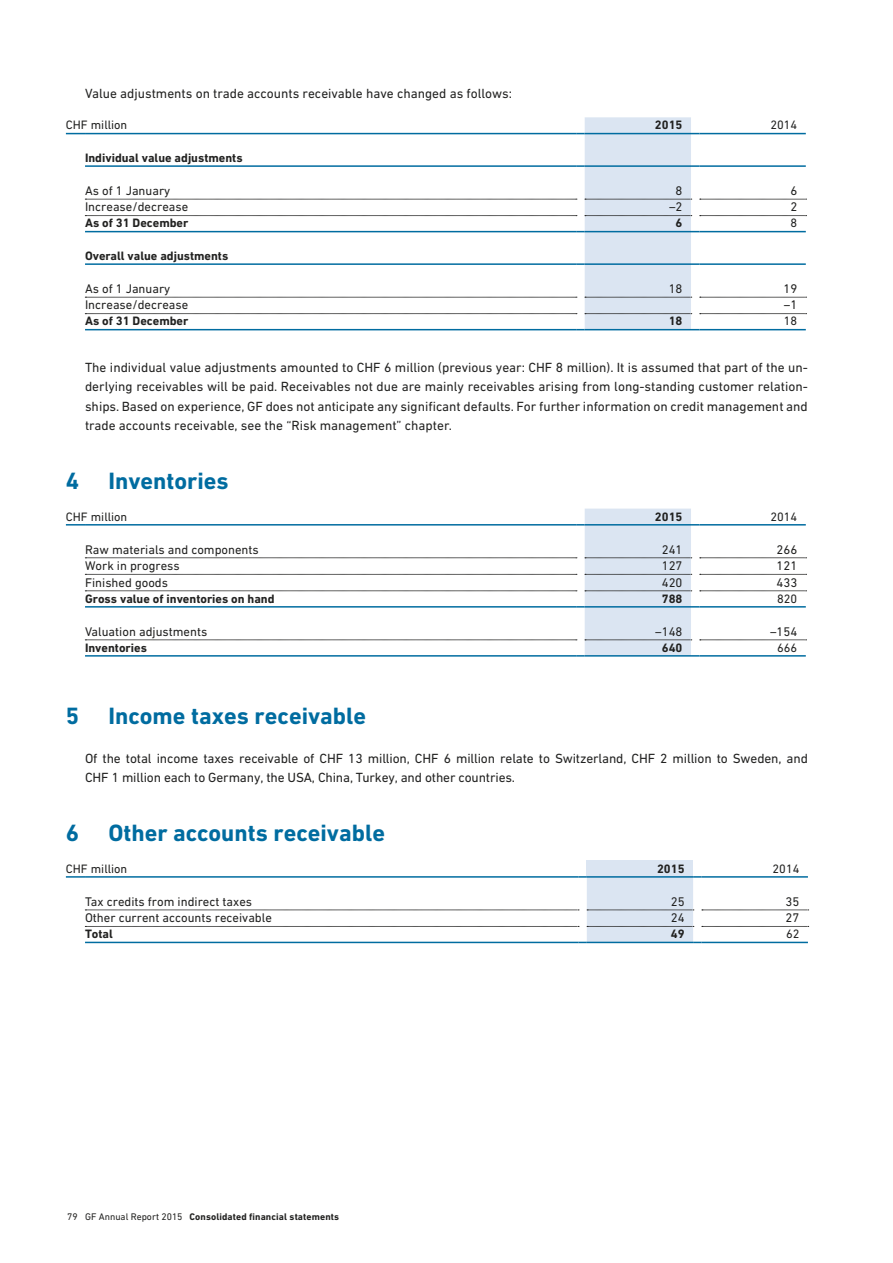
<style>
.page{position:relative;width:893px;height:1263px;background:#fff}
.page>*{position:absolute;margin:0;border:0;box-sizing:border-box;transform-origin:0 0}
.t1{font:700 24px "DIN Next W1 G";color:#006ca0}
.t2{font:13.5px/19.5px "DIN Next W1 G";letter-spacing:-.01em;color:#222221;text-align:justify}
.t3{font:12.75px "DIN Next W1 G";color:#222221}
.t4{font:700 12.3px "DIN Next W1 G";color:#222221}
.t5{font:12.3px "DIN Next W1 G";color:#222221}
.t6{font:700 9.75px "DIN Next W1 G";letter-spacing:.01em;color:#222221}
.s1{font-weight:400}
</style>
<div class="page">
<svg style="left:66px;top:117px;width:741px;height:213px"></svg>
<svg style="left:66px;top:509px;width:741px;height:148px"></svg>
<div style="left:587px;top:861px;width:106px;height:16px;background:#dbe5f2"></div>
<svg style="left:66px;top:876px;width:743px;height:67px"></svg>
<p class="t2" style="left:85px;top:83px;width:428px">Value adjustments on trade accounts receivable have changed as follows:</p>
<p class="t5" style="left:66px;top:118px;width:63px">CHF million</p>
<p class="t4" style="left:655px;top:118px;width:29px">2015</p>
<p class="t5" style="left:770px;top:118px;width:28px">2014</p>
<p class="t4" style="left:85px;top:150px;width:159px">Individual value adjustments</p>
<p class="t3" style="left:85px;top:183px;width:87px">As of 1 January</p>
<p class="t3" style="left:676px;top:183px;width:8px">8</p>
<p class="t3" style="left:790px;top:183px;width:8px">6</p>
<p class="t3" style="left:85px;top:200px;width:105px">Increase/decrease</p>
<p class="t3" style="left:669px;top:200px;width:15px">–2</p>
<p class="t3" style="left:790px;top:200px;width:8px">2</p>
<p class="t4" style="left:85px;top:216px;width:105px">As of 31 December</p>
<p class="t4" style="left:676px;top:216px;width:8px">6</p>
<p class="t5" style="left:791px;top:216px;width:8px">8</p>
<p class="t4" style="left:85px;top:248px;width:145px">Overall value adjustments</p>
<p class="t3" style="left:85px;top:281px;width:87px">As of 1 January</p>
<p class="t3" style="left:669px;top:281px;width:15px">18</p>
<p class="t3" style="left:783px;top:281px;width:15px">19</p>
<p class="t3" style="left:85px;top:298px;width:105px">Increase/decrease</p>
<p class="t3" style="left:784px;top:298px;width:15px">–1</p>
<p class="t4" style="left:85px;top:314px;width:105px">As of 31 December</p>
<p class="t4" style="left:669px;top:314px;width:15px">18</p>
<p class="t5" style="left:784px;top:314px;width:15px">18</p>
<p class="t2" style="left:85px;top:357px;width:724px">The individual value adjustments amounted to CHF 6 million (previous year: CHF 8 million). It is assumed that part of the un&shy;derlying receivables will be paid. Receivables not due are mainly receivables arising from long-standing customer relation&shy;ships. Based on experience, GF does not anticipate any significant defaults. For further information on credit management and trade accounts receivable, see the “Risk management” chapter.</p>
<h1 class="t1" style="left:66px;top:467px;width:164px">4 Inventories</h1>
<p class="t5" style="left:66px;top:509px;width:63px">CHF million</p>
<p class="t4" style="left:655px;top:509px;width:29px">2015</p>
<p class="t5" style="left:770px;top:509px;width:28px">2014</p>
<p class="t3" style="left:85px;top:542px;width:175px">Raw materials and components</p>
<p class="t3" style="left:662px;top:542px;width:22px">241</p>
<p class="t3" style="left:777px;top:542px;width:22px">266</p>
<p class="t3" style="left:85px;top:558px;width:96px">Work in progress</p>
<p class="t3" style="left:662px;top:558px;width:22px">127</p>
<p class="t3" style="left:777px;top:558px;width:22px">121</p>
<p class="t3" style="left:85px;top:575px;width:84px">Finished goods</p>
<p class="t3" style="left:662px;top:575px;width:22px">420</p>
<p class="t3" style="left:777px;top:575px;width:22px">433</p>
<p class="t4" style="left:85px;top:591px;width:191px">Gross value of inventories on hand</p>
<p class="t4" style="left:662px;top:591px;width:22px">788</p>
<p class="t5" style="left:777px;top:591px;width:22px">820</p>
<p class="t3" style="left:85px;top:624px;width:124px">Valuation adjustments</p>
<p class="t3" style="left:655px;top:624px;width:29px">–148</p>
<p class="t3" style="left:770px;top:624px;width:29px">–154</p>
<p class="t4" style="left:85px;top:640px;width:63px">Inventories</p>
<p class="t4" style="left:662px;top:640px;width:22px">640</p>
<p class="t5" style="left:777px;top:640px;width:22px">666</p>
<h1 class="t1" style="left:66px;top:701px;width:302px">5 Income taxes receivable</h1>
<p class="t2" style="left:85px;top:748px;width:724px">Of the total income taxes receivable of CHF 13 million, CHF 6 million relate to Switzerland, CHF 2 million to Sweden, and<br>CHF 1 million each to Germany, the USA, China, Turkey, and other countries.</p>
<h1 class="t1" style="left:66px;top:819px;width:321px">6 Other accounts receivable</h1>
<p class="t5" style="left:66px;top:861px;width:63px">CHF million</p>
<p class="t4" style="left:657px;top:861px;width:29px">2015</p>
<p class="t5" style="left:773px;top:861px;width:28px">2014</p>
<p class="t3" style="left:85px;top:894px;width:169px">Tax credits from indirect taxes</p>
<p class="t3" style="left:671px;top:894px;width:15px">25</p>
<p class="t3" style="left:786px;top:894px;width:15px">35</p>
<p class="t3" style="left:85px;top:910px;width:188px">Other current accounts receivable</p>
<p class="t3" style="left:671px;top:910px;width:15px">24</p>
<p class="t3" style="left:786px;top:910px;width:15px">27</p>
<p class="t4" style="left:85px;top:927px;width:29px">Total</p>
<p class="t4" style="left:671px;top:927px;width:15px">49</p>
<p class="t5" style="left:786px;top:927px;width:15px">62</p>
<p class="t6" style="left:67px;top:1211px;width:273px"><span class="s1">79 GF Annual Report 2015</span> Consolidated financial statements</p>
</div>
